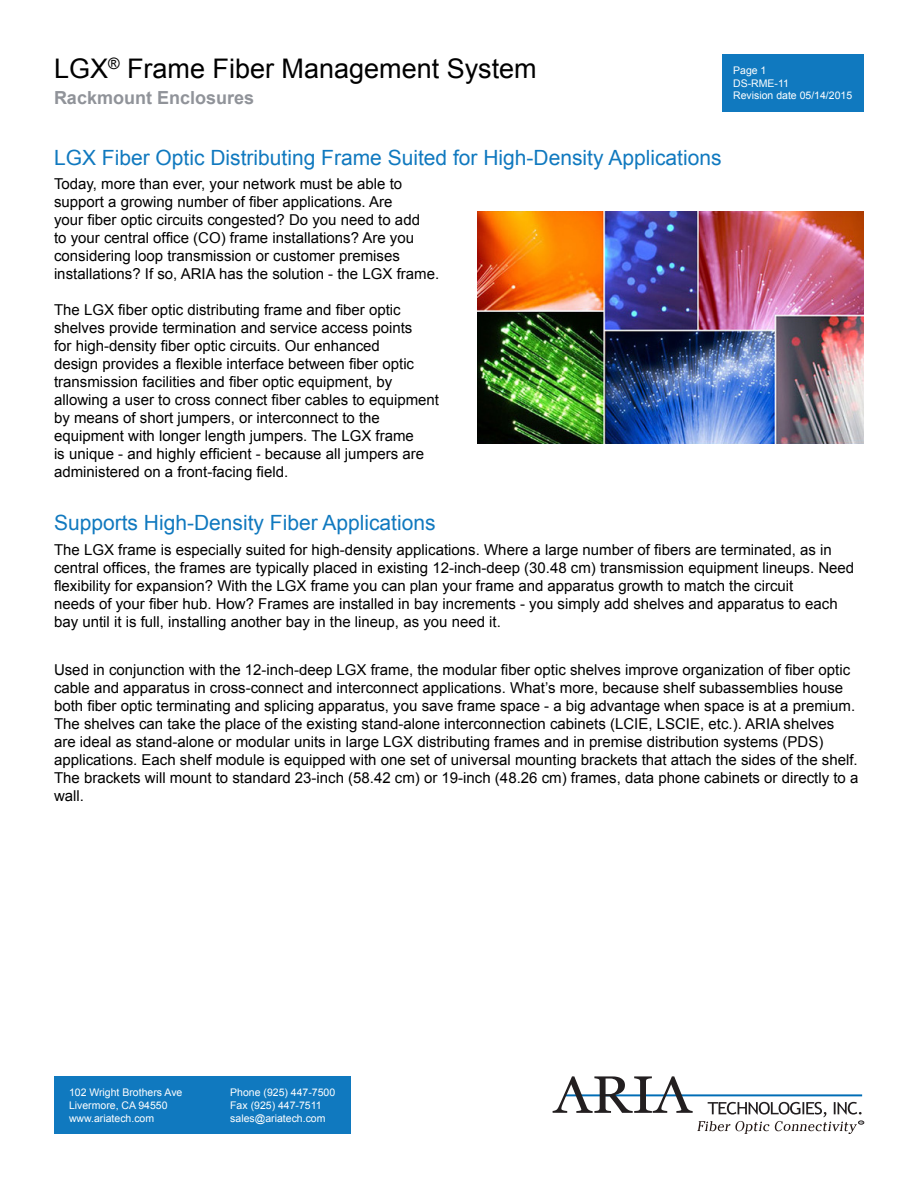
<style>
.page{position:relative;width:918px;height:1188px;background:#fff}
.page>*{position:absolute;margin:0;border:0;box-sizing:border-box;transform-origin:0 0}
.t1{font:27px "Arial";color:#000}
.t2{font:21px "Arial";color:#1079bf}
.t3{font:700 18px "Arial";color:#909399}
.t4{font:15px/18px "Arial";color:#000}
.t5{font:10.5px/12.6px "Arial";color:#fff}
</style>
<div class="page">
<svg style="left:553px;top:1076px;width:311px;height:58px"></svg>
<div style="left:54px;top:1076px;width:297px;height:58px;background:#1079bf"></div>
<div style="left:723px;top:54px;width:141px;height:58px;background:#1079bf"></div>
<img style="left:478px;top:212px;width:386px;height:231px">
<h1 class="t1" style="left:54px;top:51px;width:484px">LGX<sup>®</sup> Frame Fiber Management System</h1>
<p class="t3" style="left:54px;top:85px;width:202px">Rackmount Enclosures</p>
<p class="t5" style="left:733px;top:64px;width:121px">Page 1<br>DS-RME-11<br>Revision date 05/14/2015</p>
<h2 class="t2" style="left:54px;top:144px;width:669px">LGX Fiber Optic Distributing Frame Suited for High-Density Applications</h2>
<p class="t4" style="left:54px;top:175px;width:387px">Today, more than ever, your network must be able to support a growing number of fiber applications. Are<br>your fiber optic circuits congested? Do you need to add<br>to your central office (CO) frame installations? Are you considering loop transmission or customer premises installations? If so, ARIA has the solution - the LGX frame.</p>
<p class="t4" style="left:54px;top:301px;width:387px">The LGX fiber optic distributing frame and fiber optic shelves provide termination and service access points<br>for high-density fiber optic circuits. Our enhanced<br>design provides a flexible interface between fiber optic transmission facilities and fiber optic equipment, by allowing a user to cross connect fiber cables to equipment by means of short jumpers, or interconnect to the equipment with longer length jumpers. The LGX frame<br>is unique - and highly efficient - because all jumpers are administered on a front-facing field.</p>
<h2 class="t2" style="left:54px;top:509px;width:383px">Supports High-Density Fiber Applications</h2>
<p class="t4" style="left:54px;top:541px;width:802px">The LGX frame is especially suited for high-density applications. Where a large number of fibers are terminated, as in central offices, the frames are typically placed in existing 12-inch-deep (30.48 cm) transmission equipment lineups. Need flexibility for expansion? With the LGX frame you can plan your frame and apparatus growth to match the circuit<br>needs of your fiber hub. How? Frames are installed in bay increments - you simply add shelves and apparatus to each bay until it is full, installing another bay in the lineup, as you need it.</p>
<p class="t4" style="left:54px;top:661px;width:806px">Used in conjunction with the 12-inch-deep LGX frame, the modular fiber optic shelves improve organization of fiber optic cable and apparatus in cross-connect and interconnect applications. What’s more, because shelf subassemblies house both fiber optic terminating and splicing apparatus, you save frame space - a big advantage when space is at a premium.<br>The shelves can take the place of the existing stand-alone interconnection cabinets (LCIE, LSCIE, etc.). ARIA shelves are ideal as stand-alone or modular units in large LGX distributing frames and in premise distribution systems (PDS) applications. Each shelf module is equipped with one set of universal mounting brackets that attach the sides of the shelf.<br>The brackets will mount to standard 23-inch (58.42 cm) or 19-inch (48.26 cm) frames, data phone cabinets or directly to a wall.</p>
<p class="t5" style="left:69px;top:1087px;width:115px">102 Wright Brothers Ave<br>Livermore, CA 94550 www.ariatech.com</p>
<p class="t5" style="left:230px;top:1087px;width:107px">Phone (925) 447-7500<br>Fax (925) 447-7511 sales@ariatech.com</p>
</div>
